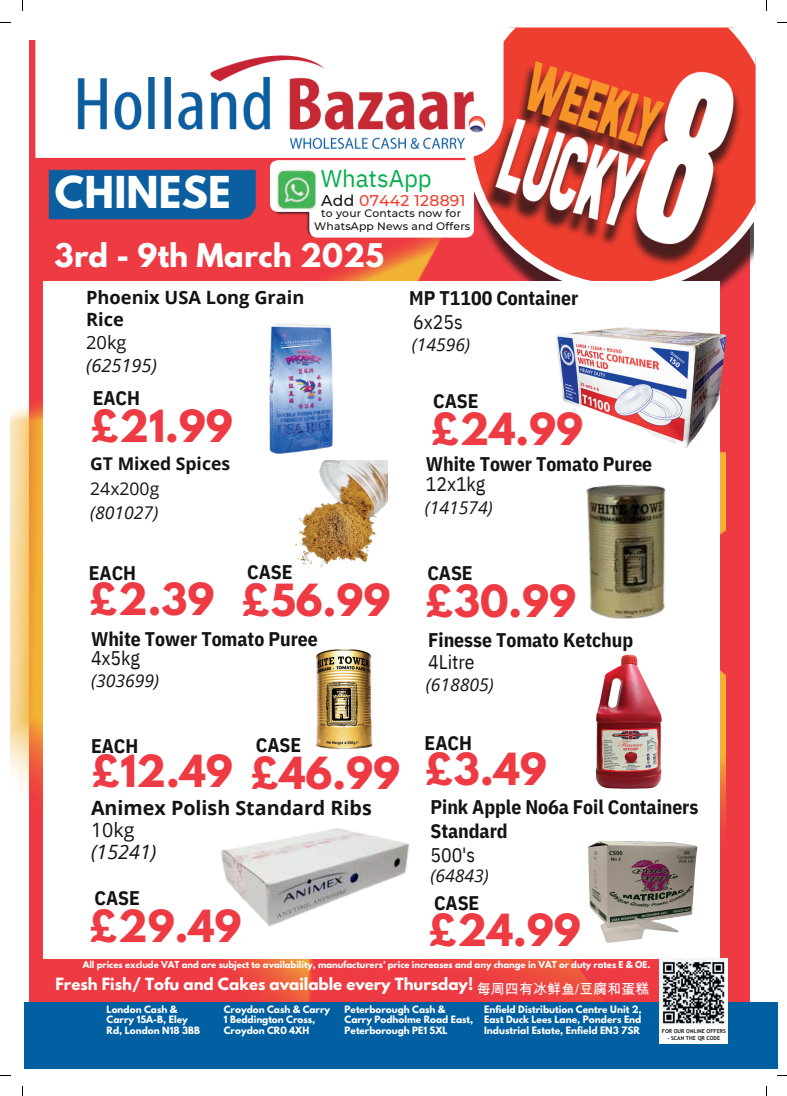
<style>
.page{position:relative;width:787px;height:1096px;background:#fff}
.page>*{position:absolute;margin:0;border:0;box-sizing:border-box;transform-origin:0 0}
.t1{font:700 39.25px "League Spartan";color:#ee3a42}
.t2{font:700 38.88px "League Spartan";letter-spacing:.005em;color:#fff}
.t3{font:700 28.88px "League Spartan";letter-spacing:.005em;color:#fff}
.t4{font:24px "IBM Plex Sans";color:#07ae4e}
.t5{font:700 19.75px/23.6px "IBM Plex Sans Cond";letter-spacing:-.005em;color:#131313}
.t6{font:19.75px "IBM Plex Sans Cond";letter-spacing:-.005em;color:#131313}
.t7{font:700 19.75px "Open Sans";color:#131313}
.t8{font:italic 19.75px "Open Sans";color:#131313}
.t9{font:19.75px "Open Sans";color:#131313}
.t10{font:700 18.25px/22.6px "Open Sans";color:#131313}
.t11{font:italic 18.25px "Open Sans";color:#131313}
.t12{font:18.25px "Open Sans";color:#131313}
.t13{font:italic 17.62px "Open Sans";color:#131313}
.t14{font:700 17.62px "Open Sans";color:#131313}
.t15{font:17.62px "Open Sans";color:#131313}
.t16{font:500 15.5px "Montserrat";letter-spacing:.015em;color:#ef3f2f}
.t17{font:700 15px "League Spartan";color:#fff}
.t18{font:14px "Arial Unicode MS";color:#fff}
.t19{font:500 10.75px "Montserrat";letter-spacing:.015em;color:#131313}
.t20{font:700 9.12px/10.6px "League Spartan";color:#fff;text-align:justify}
.t21{font:700 9px/10.5px "League Spartan";color:#fff}
.t22{font:700 8.5px "League Spartan";color:#fff}
.t23{font:700 5.38px "Trebuchet MS";color:#131313}
.s1{color:#131313}
</style>
<div class="page">
<div style="left:29px;top:40px;width:720px;height:962px;background:#ee3a42"></div>
<svg style="left:503px;top:27px;width:253px;height:265px;background:#e8564b"></svg>
<div style="left:35px;top:40px;width:468px;height:118px;background:#fff"></div>
<img style="left:10px;top:219px;width:716px;height:782px">
<img style="left:484px;top:66px;width:259px;height:199px">
<img style="left:49px;top:170px;width:24px;height:49px">
<div style="left:24px;top:1001px;width:753px;height:67px;background:#0060a1"></div>
<div style="left:43px;top:281px;width:677px;height:677px;background:#fff"></div>
<img style="left:73px;top:50px;width:666px;height:201px">
<svg style="left:270px;top:160px;width:204px;height:77px;background:#fceff0"></svg>
<img style="left:277px;top:169px;width:39px;height:41px">
<img style="left:659px;top:958px;width:68px;height:68px">
<div style="left:659px;top:1026px;width:68px;height:17px;background:#fff"></div>
<img style="left:269px;top:323px;width:64px;height:131px">
<img style="left:556px;top:318px;width:171px;height:140px">
<img style="left:291px;top:461px;width:96px;height:114px">
<img style="left:586px;top:484px;width:80px;height:135px">
<img style="left:315px;top:649px;width:58px;height:100px">
<img style="left:595px;top:654px;width:67px;height:135px">
<img style="left:221px;top:828px;width:188px;height:99px">
<img style="left:572px;top:840px;width:139px;height:119px">
<p class="t4" style="left:321px;top:162px;width:112px">WhatsApp</p>
<h1 class="t2" style="left:55px;top:173px;width:177px">CHINESE</h1>
<h6 class="t16" style="left:321px;top:191px;width:146px"><span class="s1">Add</span> 07442 128891</h6>
<p class="t19" style="left:321px;top:206px;width:141px">to your Contacts now for</p>
<p class="t19" style="left:314px;top:220px;width:158px">WhatsApp News and Offers</p>
<p class="t3" style="left:55px;top:241px;width:331px">3rd - 9th March 2025</p>
<p class="t10" style="left:86px;top:285px;width:220px">Phoenix USA Long Grain<br>Rice</p>
<p class="t12" style="left:86px;top:329px;width:42px">20kg</p>
<h5 class="t11" style="left:86px;top:352px;width:72px">(625195)</h5>
<h5 class="t5" style="left:93px;top:385px;width:49px">EACH</h5>
<h1 class="t1" style="left:90px;top:407px;width:144px">£21.99</h1>
<p class="t14" style="left:90px;top:451px;width:141px">GT Mixed Spices</p>
<h4 class="t15" style="left:90px;top:476px;width:71px">24x200g</h4>
<p class="t13" style="left:90px;top:500px;width:70px">(801027)</p>
<p class="t5" style="left:409px;top:286px;width:170px">MP T1100 Container</p>
<p class="t6" style="left:413px;top:309px;width:51px">6x25s</p>
<h2 class="t13" style="left:412px;top:332px;width:60px">(14596)</h2>
<h2 class="t5" style="left:433px;top:389px;width:47px">CASE</h2>
<h2 class="t1" style="left:430px;top:410px;width:154px">£24.99</h2>
<p class="t5" style="left:426px;top:452px;width:228px">White Tower Tomato Puree</p>
<p class="t6" style="left:426px;top:471px;width:61px">12x1kg</p>
<h2 class="t13" style="left:425px;top:495px;width:70px">(141574)</h2>
<p class="t5" style="left:89px;top:561px;width:49px">EACH</p>
<p class="t1" style="left:89px;top:579px;width:127px">£2.39</p>
<p class="t5" style="left:247px;top:559px;width:47px">CASE</p>
<h1 class="t1" style="left:241px;top:580px;width:151px">£56.99</h1>
<p class="t5" style="left:91px;top:626px;width:228px">White Tower Tomato Puree</p>
<p class="t6" style="left:91px;top:644px;width:50px">4x5kg</p>
<p class="t13" style="left:91px;top:668px;width:70px">(303699)</p>
<h1 class="t5" style="left:91px;top:733px;width:49px">EACH</h1>
<h1 class="t1" style="left:91px;top:751px;width:143px">£12.49</h1>
<h5 class="t5" style="left:256px;top:733px;width:47px">CASE</h5>
<h2 class="t1" style="left:250px;top:753px;width:152px">£46.99</h2>
<p class="t7" style="left:91px;top:794px;width:282px">Animex Polish Standard Ribs</p>
<p class="t9" style="left:91px;top:816px;width:45px">10kg</p>
<p class="t8" style="left:91px;top:837px;width:67px">(15241)</p>
<p class="t5" style="left:95px;top:886px;width:47px">CASE</p>
<p class="t1" style="left:89px;top:906px;width:154px">£29.49</p>
<p class="t5" style="left:427px;top:560px;width:47px">CASE</p>
<p class="t1" style="left:425px;top:581px;width:153px">£30.99</p>
<p class="t5" style="left:428px;top:627px;width:206px">Finesse Tomato Ketchup</p>
<p class="t6" style="left:428px;top:649px;width:48px">4Litre</p>
<h5 class="t13" style="left:426px;top:672px;width:70px">(618805)</h5>
<p class="t5" style="left:425px;top:731px;width:49px">EACH</p>
<p class="t1" style="left:425px;top:749px;width:124px">£3.49</p>
<p class="t5" style="left:431px;top:795px;width:269px">Pink Apple No6a Foil Containers<br>Standard</p>
<p class="t6" style="left:431px;top:841px;width:46px">500's</p>
<h5 class="t13" style="left:430px;top:863px;width:60px">(64843)</h5>
<p class="t5" style="left:434px;top:890px;width:47px">CASE</p>
<p class="t1" style="left:428px;top:910px;width:154px">£24.99</p>
<p class="t22" style="left:83px;top:960px;width:569px">All prices exclude VAT and are subject to availability, manufacturers’ price increases and any change in VAT or duty rates E &amp; OE.</p>
<p class="t17" style="left:55px;top:976px;width:419px">Fresh Fish/ Tofu and Cakes available every Thursday!</p>
<p class="t18" style="left:477px;top:979px;width:174px">每周四有冰鲜鱼/豆腐和蛋糕</p>
<p class="t21" style="left:107px;top:1004px;width:95px">London Cash &amp;<br>Carry 15A-B, Eley<br>Rd, London N18 3BB</p>
<p class="t21" style="left:224px;top:1004px;width:108px">Croydon Cash &amp; Carry<br>1 Beddington Cross,<br>Croydon CR0 4XH</p>
<p class="t21" style="left:345px;top:1004px;width:130px">Peterborough Cash &amp;<br>Carry Podholme Road East,<br>Peterborough PE1 5XL</p>
<h3 class="t20" style="left:484px;top:1004px;width:159px">Enfield Distribution Centre Unit 2, East Duck Lees Lane, Ponders End Industrial Estate, Enfield EN3 7SR</h3>
<p class="t23" style="left:662px;top:1028px;width:66px">FOR OUR ONLINE OFFERS</p>
<p class="t23" style="left:667px;top:1034px;width:54px">- SCAN THE QR CODE</p>
</div>
